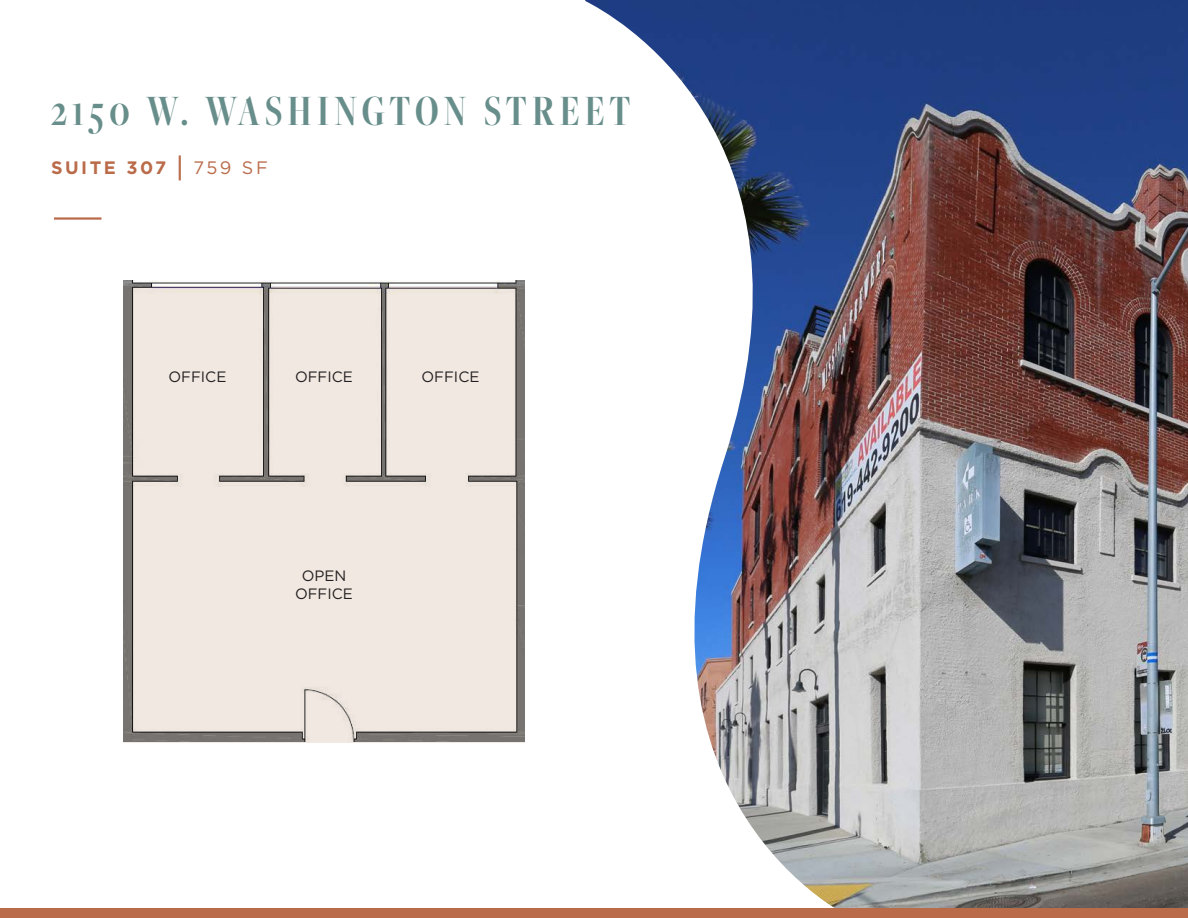
<style>
.page{position:relative;width:1188px;height:918px;background:#fff}
.page>*{position:absolute;margin:0;border:0;box-sizing:border-box;transform-origin:0 0}
.t1{font:600 45px "Freight Big Cmp Pro";letter-spacing:.12em;color:#678e8a}
.t2{font:700 18px "Gotham";letter-spacing:.14em;color:#ba6b4a}
.t3{font:15px "Gotham";color:#231f20}
.s1{font-size:27px}
.s2{font-weight:400}
</style>
<div class="page">
<img style="left:585px;top:0;width:603px;height:908px">
<hr style="left:54px;top:217px;width:47px;height:3px;background:#ba6b4a">
<div style="left:0;top:908px;width:1188px;height:10px;background:#ba6b4a"></div>
<svg style="left:123px;top:286px;width:402px;height:456px;background:#e2dbd4"></svg>
<p class="t1" style="left:51px;top:82px;width:581px">2150 W. WASHINGTON STREET</p>
<p class="t2" style="left:51px;top:156px;width:218px">SUITE 307 <span class="s1">|</span> <span class="s2">759 SF</span></p>
<p class="t3" style="left:168px;top:368px;width:59px">OFFICE</p>
<p class="t3" style="left:295px;top:368px;width:59px">OFFICE</p>
<p class="t3" style="left:422px;top:368px;width:59px">OFFICE</p>
<p class="t3" style="left:302px;top:566px;width:46px">OPEN</p>
<p class="t3" style="left:295px;top:584px;width:59px">OFFICE</p>
</div>
